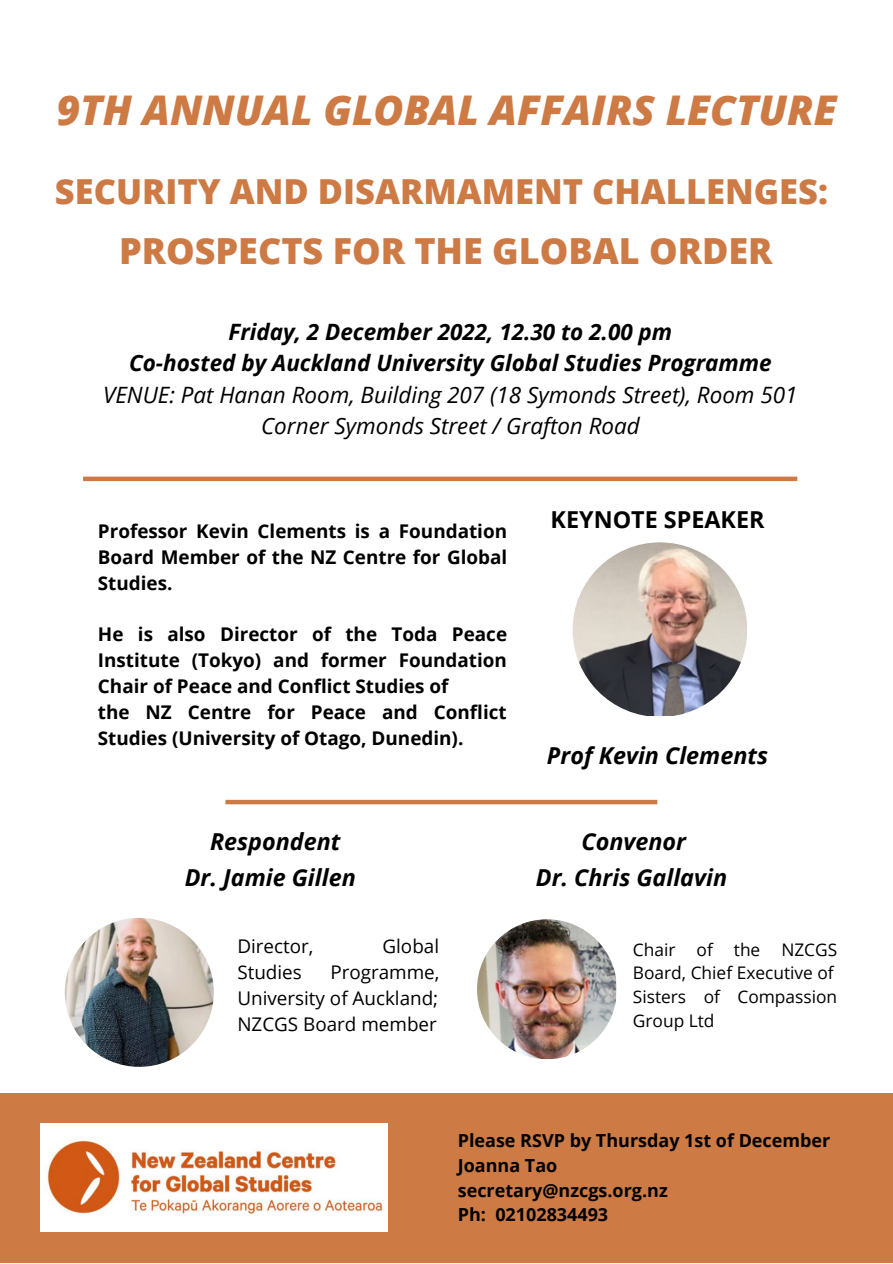
<style>
.page{position:relative;width:893px;height:1264px;background:#fff}
.page>*{position:absolute;margin:0;border:0;box-sizing:border-box;transform-origin:0 0}
.t1{font:italic 800 40.95px "Open Sans";color:#cd7a45}
.t2{font:800 36px "Open Sans";color:#cd7a45}
.t3{font:800 34.5px "Open Sans";color:#cd7a45}
.t4{font:italic 700 23.4px "Open Sans";color:#000}
.t5{font:700 23.4px "Open Sans";color:#000}
.t6{font:italic 22.5px/31.5px "Open Sans";color:#000;text-align:center}
.t7{font:italic 700 22.5px/31.5px "Open Sans";color:#000;text-align:center}
.t8{font:700 18.9px/25.8px "Open Sans";color:#000;text-align:justify}
.t9{font:18.9px/25.8px "Open Sans";color:#000;text-align:justify}
.t10{font:700 18px/24.8px "Open Sans";color:#000}
.t11{font:17.4px/23.5px "Open Sans";color:#000}
</style>
<div class="page">
<div style="left:225px;top:799px;width:432px;height:5px;background:#cd7a45"></div>
<div style="left:0;top:1092px;width:892px;height:170px;background:#cd7a45"></div>
<img style="left:40px;top:1123px;width:347px;height:108px">
<img style="left:572px;top:542px;width:175px;height:175px;border-radius:50%">
<img style="left:65px;top:917px;width:149px;height:149px;border-radius:50%">
<img style="left:477px;top:919px;width:140px;height:140px;border-radius:50%">
<div style="left:83px;top:476px;width:714px;height:5px;background:#cd7a45"></div>
<h1 class="t1" style="left:56px;top:81px;width:781px">9TH ANNUAL GLOBAL AFFAIRS LECTURE</h1>
<h3 class="t3" style="left:55px;top:167px;width:774px">SECURITY AND DISARMAMENT CHALLENGES:</h3>
<h2 class="t2" style="left:119px;top:225px;width:654px">PROSPECTS FOR THE GLOBAL ORDER</h2>
<p class="t7" style="left:129px;top:315px;width:644px">Friday, 2 December 2022, 12.30 to 2.00 pm<br>Co-hosted by Auckland University Global Studies Programme</p>
<p class="t6" style="left:103px;top:378px;width:695px">VENUE: Pat Hanan Room, Building 207 (18 Symonds Street), Room 501<br>Corner Symonds Street / Grafton Road</p>
<p class="t8" style="left:98px;top:517px;width:411px">Professor Kevin Clements is a Foundation Board Member of the NZ Centre for Global Studies.</p>
<p class="t8" style="left:98px;top:621px;width:410px;text-align:left">He is also Director of the Toda Peace Institute (Tokyo) and former Foundation Chair of Peace and Conflict Studies of<br>the NZ Centre for Peace and Conflict Studies (University of Otago, Dunedin).</p>
<p class="t4" style="left:210px;top:824px;width:132px">Respondent</p>
<p class="t4" style="left:185px;top:861px;width:172px">Dr. Jamie Gillen</p>
<p class="t9" style="left:237px;top:933px;width:78px">Director,</p>
<p class="t9" style="left:382px;top:933px;width:58px">Global</p>
<p class="t9" style="left:237px;top:959px;width:66px">Studies</p>
<p class="t9" style="left:237px;top:959px;width:203px;text-indent:93px">Programme, University of Auckland; NZCGS Board member</p>
<p class="t5" style="left:550px;top:503px;width:215px">KEYNOTE SPEAKER</p>
<p class="t4" style="left:547px;top:739px;width:223px">Prof Kevin Clements</p>
<p class="t4" style="left:581px;top:824px;width:106px">Convenor</p>
<p class="t4" style="left:536px;top:861px;width:193px">Dr. Chris Gallavin</p>
<p class="t11" style="left:633px;top:937px;width:206px">Chair of the NZCGS<br>Board, Chief Executive of<br>Sisters of Compassion<br>Group Ltd</p>
<p class="t10" style="left:458px;top:1127px;width:374px">Please RSVP by Thursday 1st of December<br>Joanna Tao<br>secretary@nzcgs.org.nz<br>Ph: 02102834493</p>
</div>
